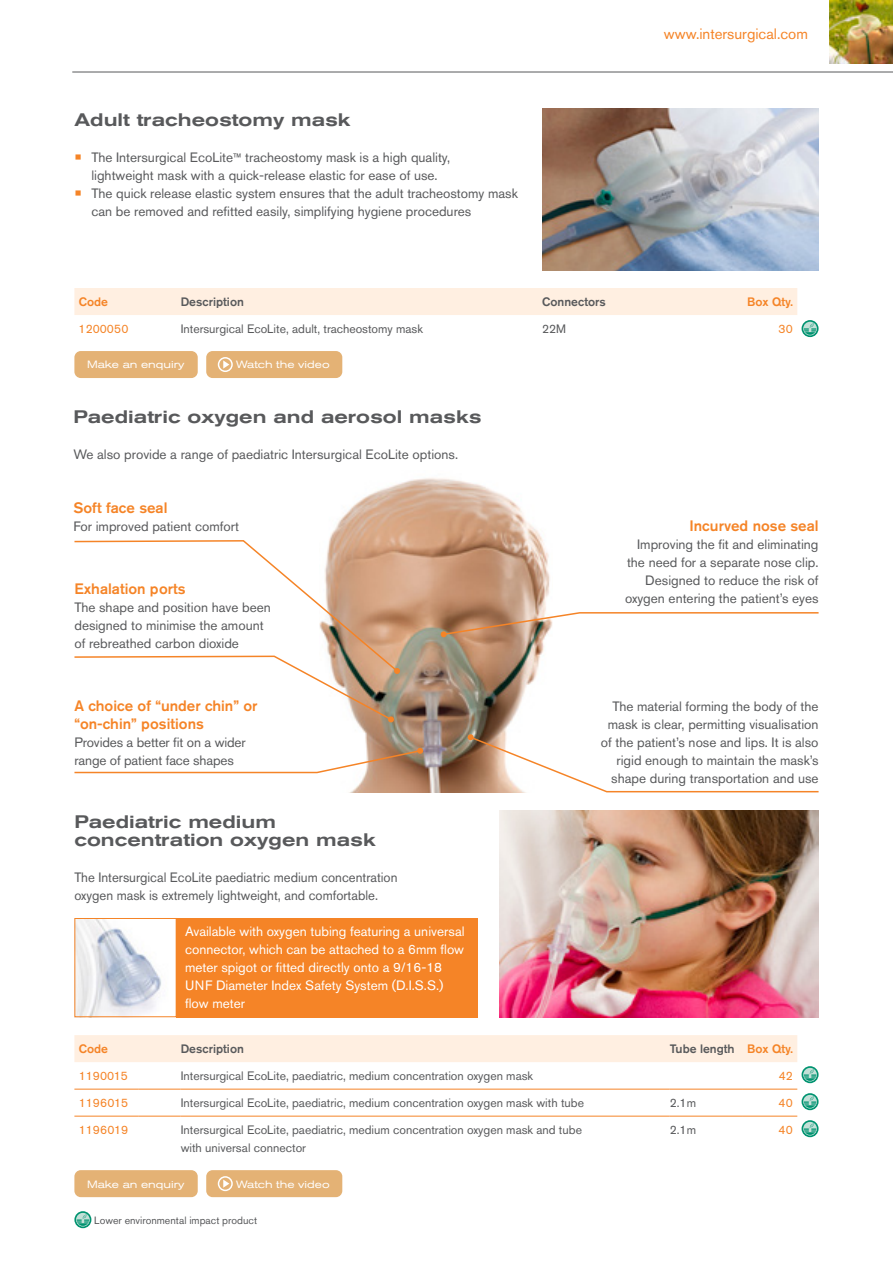
<style>
.page{position:relative;width:893px;height:1263px;background:#fff}
.page>*{position:absolute;margin:0;border:0;box-sizing:border-box;transform-origin:0 0}
.t1{font:500 expanded 18px/18px "Akzidenz Grotesk Pro";color:#58595b}
.t2{font:500 15px/18px "Akzidenz Grotesk Pro";color:#f58427}
.t3{font:15px "Akzidenz Grotesk Pro";color:#f58427}
.t4{font:13.5px/18px "Akzidenz Grotesk Pro";color:#58595b}
.t5{font:13.5px/18px "Akzidenz Grotesk Pro";color:#fff}
.t6{font:12.15px/18px "Akzidenz Grotesk Pro";color:#58595b}
.t7{font:500 12.15px "Akzidenz Grotesk Pro";color:#58595b}
.t8{font:12.15px "Akzidenz Grotesk Pro";color:#f58427}
.t9{font:500 12.15px "Akzidenz Grotesk Pro";color:#f58427}
.t10{font:expanded 10.5px "Akzidenz Grotesk Pro";color:#fff}
.t11{font:10.5px "Akzidenz Grotesk Pro";color:#58595b}
.s1{font-size:22.5px;color:#f58427}
.s2{font-size:12.15px}
.s3{color:#f58427}
</style>
<div class="page">
<hr style="left:72px;top:72px;width:821px;height:1px;background:#58595b">
<img style="left:829px;top:0;width:64px;height:63px">
<img style="left:542px;top:108px;width:277px;height:162px">
<hr style="left:74px;top:1089px;width:64px;height:1px;background:#f58427">
<hr style="left:138px;top:1089px;width:43px;height:1px;background:#f58427">
<hr style="left:181px;top:1089px;width:489px;height:1px;background:#f58427">
<hr style="left:670px;top:1089px;width:72px;height:1px;background:#f58427">
<hr style="left:742px;top:1089px;width:55px;height:1px;background:#f58427">
<hr style="left:74px;top:1116px;width:64px;height:1px;background:#f58427">
<hr style="left:138px;top:1116px;width:43px;height:1px;background:#f58427">
<hr style="left:181px;top:1116px;width:489px;height:1px;background:#f58427">
<hr style="left:670px;top:1116px;width:72px;height:1px;background:#f58427">
<hr style="left:742px;top:1116px;width:55px;height:1px;background:#f58427">
<svg style="left:74px;top:1035px;width:745px;height:48px"></svg>
<svg style="left:801px;top:1093px;width:18px;height:17px"></svg>
<svg style="left:801px;top:1120px;width:18px;height:17px"></svg>
<img style="left:500px;top:810px;width:319px;height:207px">
<svg style="left:74px;top:1211px;width:17px;height:17px"></svg>
<img style="left:329px;top:478px;width:221px;height:314px">
<svg style="left:74px;top:748px;width:349px;height:26px"></svg>
<svg style="left:74px;top:539px;width:326px;height:183px"></svg>
<svg style="left:441px;top:611px;width:378px;height:26px"></svg>
<svg style="left:468px;top:734px;width:351px;height:59px"></svg>
<svg style="left:74px;top:288px;width:745px;height:49px"></svg>
<img style="left:76px;top:920px;width:86px;height:95px">
<div style="left:74px;top:918px;width:103px;height:99px;border:1px solid #f58427"></div>
<div style="left:177px;top:918px;width:301px;height:99px;background:#f58427"></div>
<div style="left:74px;top:351px;width:124px;height:27px;background:#e4b275;border-radius:6px"></div>
<div style="left:74px;top:1170px;width:124px;height:27px;background:#e4b275;border-radius:6px"></div>
<div style="left:206px;top:351px;width:136px;height:27px;background:#e4b275;border-radius:6px"></div>
<svg style="left:218px;top:357px;width:15px;height:15px"></svg>
<div style="left:206px;top:1170px;width:136px;height:27px;background:#e4b275;border-radius:6px"></div>
<svg style="left:218px;top:1176px;width:15px;height:15px"></svg>
<h1 class="t1" style="left:74px;top:111px;width:278px">Adult tracheostomy mask</h1>
<p class="t4" style="left:74px;top:148px;width:377px;text-align:center"><span class="s1">•</span> The Intersurgical EcoLite<span class="s2">™</span> tracheostomy mask is a high quality, lightweight mask with a quick-release elastic for ease of use.</p>
<p class="t4" style="left:91px;top:184px;width:428px;text-indent:-17px"><span class="s1">•</span> The quick release elastic system ensures that the adult tracheostomy mask can be removed and refitted easily, simplifying hygiene procedures</p>
<p class="t3" style="left:664px;top:24px;width:146px">www.intersurgical.com</p>
<p class="t9" style="left:79px;top:294px;width:31px">Code</p>
<p class="t7" style="left:181px;top:294px;width:65px">Description</p>
<p class="t7" style="left:542px;top:294px;width:65px">Connectors</p>
<p class="t9" style="left:747px;top:294px;width:47px">Box Qty.</p>
<p class="t8" style="left:79px;top:321px;width:51px">1200050</p>
<p class="t6" style="left:181px;top:320px;width:244px">Intersurgical EcoLite, adult, tracheostomy mask</p>
<p class="t6" style="left:542px;top:320px;width:26px">22M</p>
<p class="t8" style="left:779px;top:321px;width:16px">30</p>
<p class="t10" style="left:87px;top:358px;width:99px">Make an enquiry</p>
<p class="t10" style="left:236px;top:358px;width:95px">Watch the video</p>
<h1 class="t1" style="left:74px;top:408px;width:409px">Paediatric oxygen and aerosol masks</h1>
<p class="t4" style="left:74px;top:445px;width:386px">We also provide a range of paediatric Intersurgical EcoLite options.</p>
<p class="t2" style="left:74px;top:499px;width:95px">Soft face seal</p>
<p class="t4" style="left:74px;top:517px;width:167px">For improved patient comfort</p>
<p class="t2" style="left:689px;top:517px;width:131px">Incurved nose seal</p>
<p class="t4" style="left:625px;top:535px;width:195px;text-align:right">Improving the fit and eliminating the need for a separate nose clip.<br>Designed to reduce the risk of oxygen entering the patient’s eyes</p>
<p class="t2" style="left:74px;top:580px;width:113px">Exhalation ports</p>
<p class="t4" style="left:74px;top:598px;width:198px">The shape and position have been designed to minimise the amount of rebreathed carbon dioxide</p>
<p class="t2" style="left:74px;top:697px;width:184px">A choice of “under chin” or “on-chin” positions</p>
<p class="t4" style="left:74px;top:733px;width:173px">Provides a better fit on a wider range of patient face shapes</p>
<h1 class="t1" style="left:74px;top:813px;width:303px">Paediatric medium concentration oxygen mask</h1>
<p class="t4" style="left:74px;top:868px;width:325px">The Intersurgical EcoLite paediatric medium concentration oxygen mask is extremely lightweight, and comfortable.</p>
<p class="t5" style="left:185px;top:922px;width:281px">Available with oxygen tubing featuring a universal connector, which can be attached to a 6mm flow meter spigot or fitted directly onto a 9/16-18<br>UNF Diameter Index Safety System (D.I.S.S.) flow meter</p>
<p class="t4" style="left:601px;top:697px;width:219px;text-align:right">The material forming the body of the mask is clear, permitting visualisation of the patient’s nose and lips. It is also rigid enough to maintain the mask’s shape during transportation and use</p>
<p class="t9" style="left:79px;top:1041px;width:31px">Code</p>
<p class="t7" style="left:181px;top:1041px;width:65px">Description</p>
<p class="t7" style="left:670px;top:1041px;width:125px">Tube length <span class="s3">Box Qty.</span></p>
<p class="t8" style="left:79px;top:1068px;width:51px">1190015</p>
<p class="t6" style="left:181px;top:1067px;width:354px">Intersurgical EcoLite, paediatric, medium concentration oxygen mask</p>
<p class="t8" style="left:779px;top:1068px;width:16px">42</p>
<p class="t8" style="left:79px;top:1095px;width:51px">1196015</p>
<p class="t6" style="left:181px;top:1094px;width:405px">Intersurgical EcoLite, paediatric, medium concentration oxygen mask with tube</p>
<p class="t6" style="left:670px;top:1094px;width:28px">2.1m</p>
<p class="t8" style="left:779px;top:1095px;width:16px">40</p>
<p class="t8" style="left:79px;top:1122px;width:51px">1196019</p>
<p class="t6" style="left:181px;top:1121px;width:403px">Intersurgical EcoLite, paediatric, medium concentration oxygen mask and tube with universal connector</p>
<p class="t6" style="left:670px;top:1121px;width:28px">2.1m</p>
<p class="t8" style="left:779px;top:1122px;width:16px">40</p>
<p class="t10" style="left:87px;top:1177px;width:99px">Make an enquiry</p>
<p class="t10" style="left:236px;top:1177px;width:95px">Watch the video</p>
<p class="t11" style="left:94px;top:1214px;width:164px">Lower environmental impact product</p>
</div>
